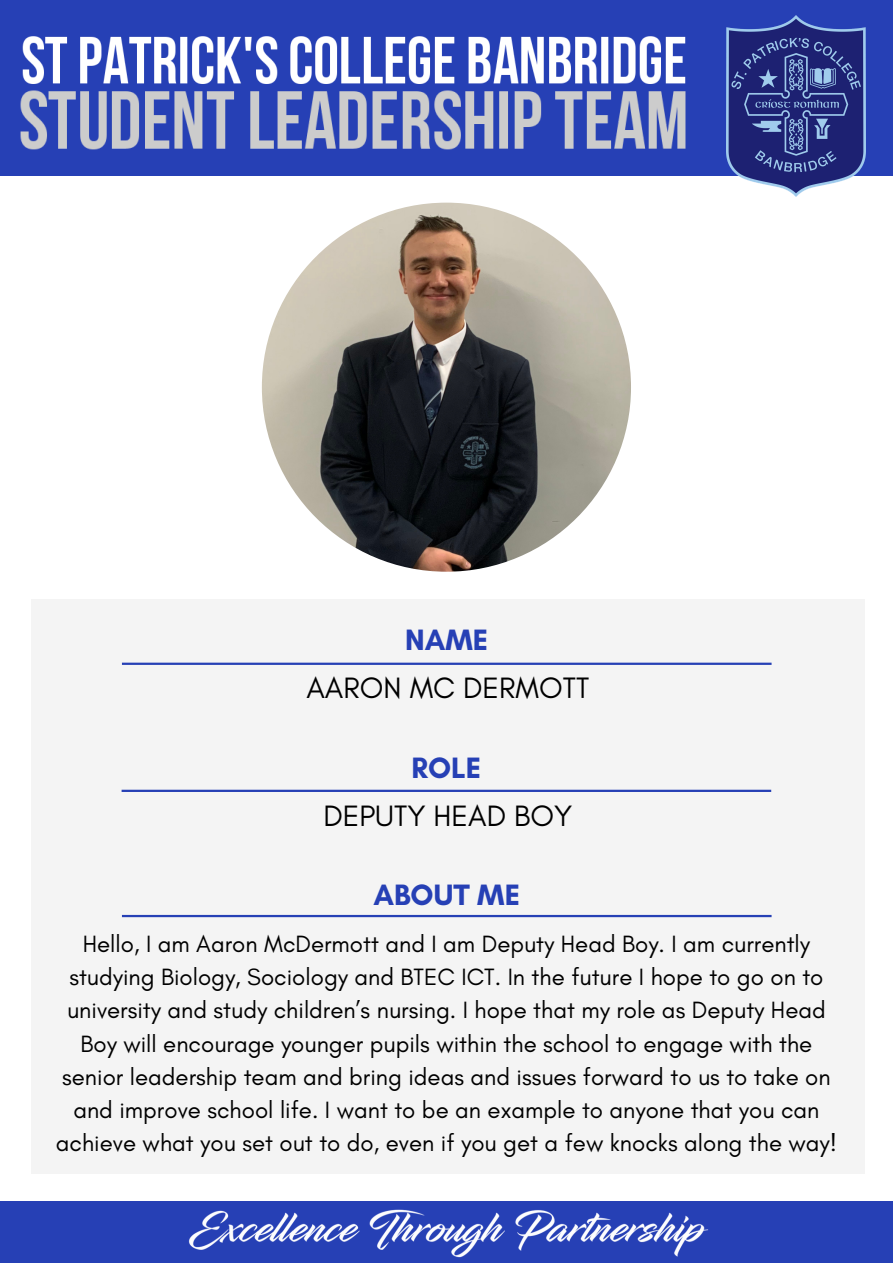
<style>
.page{position:relative;width:893px;height:1263px;background:#fff}
.page>*{position:absolute;margin:0;border:0;box-sizing:border-box;transform-origin:0 0}
.t1{font:30px "Glacial Indifference";color:#000}
.t2{font:700 30px "Glacial Indifference";color:#2640b5}
.t3{font:24px/33.2px "Glacial Indifference";color:#000;text-align:center}
</style>
<div class="page">
<div style="left:0;top:0;width:893px;height:175px;background:#2640b5"></div>
<img style="left:22px;top:36px;width:664px;height:48px">
<div style="left:0;top:1201px;width:893px;height:62px;background:#2640b5"></div>
<img style="left:188px;top:1210px;width:521px;height:48px">
<img style="left:726px;top:15px;width:139px;height:181px">
<img style="left:20px;top:90px;width:666px;height:60px">
<img style="left:262px;top:203px;width:369px;height:369px;border-radius:50%">
<div style="left:31px;top:599px;width:834px;height:575px;background:#f4f4f4"></div>
<hr style="left:122px;top:663px;width:649px;height:2px;background:#2640b5">
<hr style="left:122px;top:790px;width:649px;height:2px;background:#2640b5">
<hr style="left:122px;top:915px;width:649px;height:2px;background:#2640b5">
<p class="t2" style="left:405px;top:621px;width:85px">NAME</p>
<p class="t1" style="left:306px;top:670px;width:284px">AARON MC DERMOTT</p>
<p class="t2" style="left:411px;top:749px;width:71px">ROLE</p>
<p class="t1" style="left:323px;top:797px;width:250px">DEPUTY HEAD BOY</p>
<p class="t2" style="left:373px;top:876px;width:148px">ABOUT ME</p>
<p class="t3" style="left:56px;top:927px;width:782px">Hello, I am Aaron McDermott and I am Deputy Head Boy. I am currently studying Biology, Sociology and BTEC ICT. In the future I hope to go on to university and study children’s nursing. I hope that my role as Deputy Head Boy will encourage younger pupils within the school to engage with the senior leadership team and bring ideas and issues forward to us to take on and improve school life. I want to be an example to anyone that you can achieve what you set out to do, even if you get a few knocks along the way!</p>
</div>
